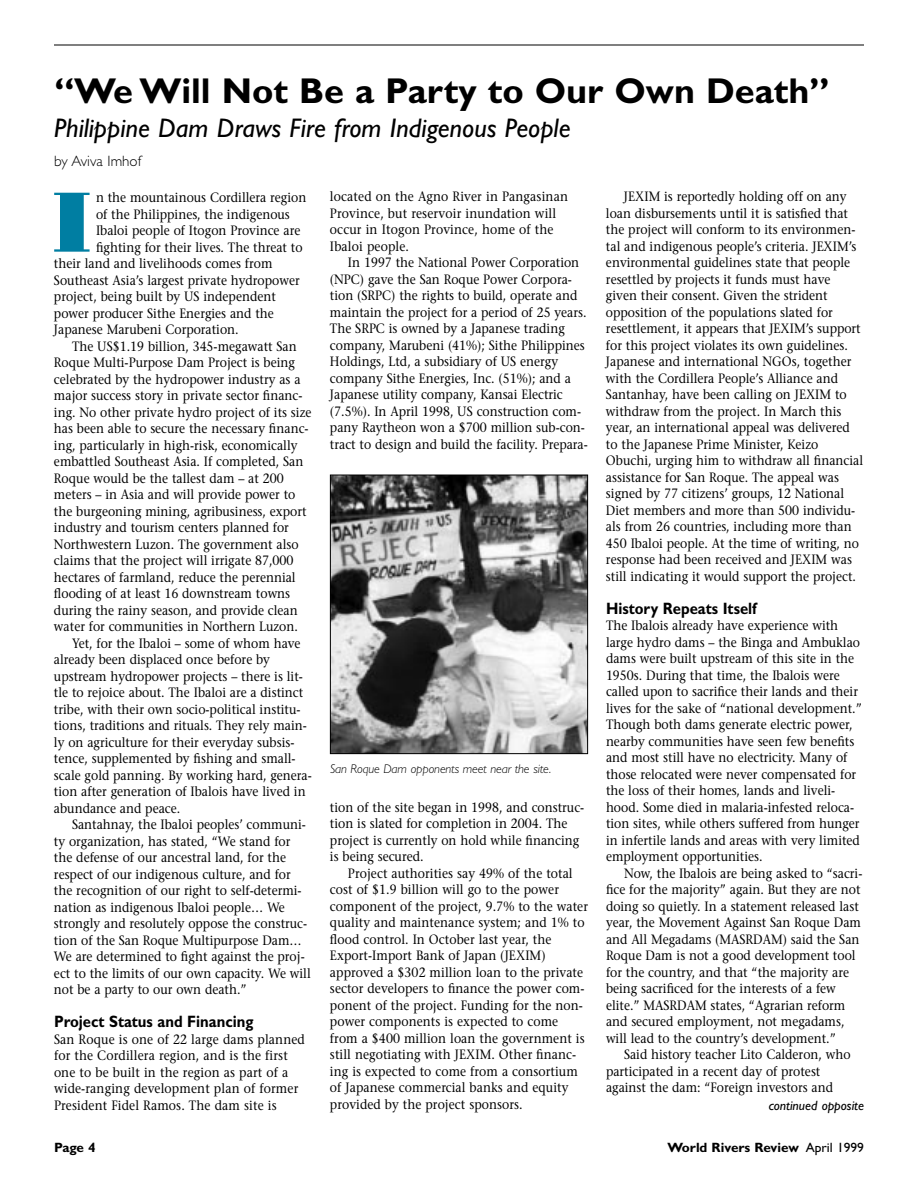
<style>
.page{position:relative;width:918px;height:1188px;background:#fff}
.page>*{position:absolute;margin:0;border:0;box-sizing:border-box;transform-origin:0 0}
.t1{font:85.05px "Bodoni Poster";color:#007ea2;scale:.9 1}
.t2{font:700 36px "Gill Sans";color:#000}
.t3{font:italic 27px "Gill Sans";color:#000}
.t4{font:700 16.5px "Gill Sans";color:#000;scale:.9 1}
.t5{font:300 15px "Gill Sans";color:#000}
.t6{font:13.5px/16.5px "Stone Serif";color:#000;scale:.9 1}
.t7{font:700 13.5px "Gill Sans";color:#000}
.t8{font:italic 13.5px "Gill Sans";color:#000}
.t9{font:italic 300 12.75px "Gill Sans";letter-spacing:-.01em;color:#000}
.s1{font-weight:400}
</style>
<div class="page">
<hr style="left:54px;top:45px;width:810px;height:1px;background:#000">
<img style="left:332px;top:477px;width:254px;height:275px">
<div style="left:330px;top:475px;width:258px;height:279px;border:1px solid #000"></div>
<h2 class="t2" style="left:54px;top:78px;width:777px">“We Will Not Be a Party to Our Own Death”</h2>
<h3 class="t3" style="left:54px;top:119px;width:518px">Philippine Dam Draws Fire from Indigenous People</h3>
<p class="t5" style="left:54px;top:155px;width:89px">by Aviva Imhof</p>
<h1 class="t1" style="left:53px;top:191px;width:44px">I</h1>
<p class="t6" style="left:96px;top:191px;width:235px">n the mountainous Cordillera region</p>
<p class="t6" style="left:96px;top:207px;width:217px">of the Philippines, the indigenous</p>
<p class="t6" style="left:96px;top:224px;width:229px">Ibaloi people of Itogon Province are</p>
<p class="t6" style="left:96px;top:240px;width:231px">fighting for their lives. The threat to</p>
<p class="t6" style="left:54px;top:257px;width:244px">their land and livelihoods comes from</p>
<p class="t6" style="left:54px;top:273px;width:275px">Southeast Asia’s largest private hydropower</p>
<p class="t6" style="left:54px;top:290px;width:248px">project, being built by US independent</p>
<p class="t6" style="left:54px;top:306px;width:246px">power producer Sithe Energies and the</p>
<p class="t6" style="left:54px;top:323px;width:207px">Japanese Marubeni Corporation.</p>
<p class="t6" style="left:72px;top:339px;width:251px">The US$1.19 billion, 345-megawatt San</p>
<p class="t6" style="left:54px;top:356px;width:269px">Roque Multi-Purpose Dam Project is being</p>
<p class="t6" style="left:54px;top:372px;width:276px">celebrated by the hydropower industry as a</p>
<p class="t6" style="left:54px;top:389px;width:278px">major success story in private sector financ-</p>
<p class="t6" style="left:54px;top:405px;width:287px">ing. No other private hydro project of its size</p>
<p class="t6" style="left:54px;top:422px;width:284px">has been able to secure the necessary financ-</p>
<p class="t6" style="left:54px;top:438px;width:272px">ing, particularly in high-risk, economically</p>
<p class="t6" style="left:54px;top:455px;width:279px">embattled Southeast Asia. If completed, San</p>
<p class="t6" style="left:54px;top:471px;width:257px">Roque would be the tallest dam – at 200</p>
<p class="t6" style="left:54px;top:488px;width:270px">meters – in Asia and will provide power to</p>
<p class="t6" style="left:54px;top:504px;width:282px">the burgeoning mining, agribusiness, export</p>
<p class="t6" style="left:54px;top:521px;width:263px">industry and tourism centers planned for</p>
<p class="t6" style="left:54px;top:537px;width:273px">Northwestern Luzon. The government also</p>
<p class="t6" style="left:54px;top:554px;width:268px">claims that the project will irrigate 87,000</p>
<p class="t6" style="left:54px;top:570px;width:270px">hectares of farmland, reduce the perennial</p>
<p class="t6" style="left:54px;top:587px;width:264px">flooding of at least 16 downstream towns</p>
<p class="t6" style="left:54px;top:603px;width:272px">during the rainy season, and provide clean</p>
<p class="t6" style="left:54px;top:620px;width:273px">water for communities in Northern Luzon.</p>
<p class="t6" style="left:72px;top:636px;width:256px">Yet, for the Ibaloi – some of whom have</p>
<p class="t6" style="left:54px;top:653px;width:242px">already been displaced once before by</p>
<p class="t6" style="left:54px;top:669px;width:278px">upstream hydropower projects – there is lit-</p>
<p class="t6" style="left:54px;top:686px;width:279px">tle to rejoice about. The Ibaloi are a distinct</p>
<p class="t6" style="left:54px;top:702px;width:275px">tribe, with their own socio-political institu-</p>
<p class="t6" style="left:54px;top:719px;width:282px">tions, traditions and rituals. They rely main-</p>
<p class="t6" style="left:54px;top:735px;width:269px">ly on agriculture for their everyday subsis-</p>
<p class="t6" style="left:54px;top:752px;width:270px">tence, supplemented by fishing and small-</p>
<p class="t6" style="left:54px;top:768px;width:288px">scale gold panning. By working hard, genera-</p>
<p class="t6" style="left:54px;top:785px;width:281px">tion after generation of Ibalois have lived in</p>
<p class="t6" style="left:54px;top:801px;width:142px">abundance and peace.</p>
<p class="t6" style="left:72px;top:818px;width:261px">Santahnay, the Ibaloi peoples’ communi-</p>
<p class="t6" style="left:54px;top:834px;width:264px">ty organization, has stated, “We stand for</p>
<p class="t6" style="left:54px;top:851px;width:259px">the defense of our ancestral land, for the</p>
<p class="t6" style="left:54px;top:867px;width:265px">respect of our indigenous culture, and for</p>
<p class="t6" style="left:54px;top:884px;width:277px">the recognition of our right to self-determi-</p>
<p class="t6" style="left:54px;top:900px;width:258px">nation as indigenous Ibaloi people… We</p>
<p class="t6" style="left:54px;top:917px;width:283px">strongly and resolutely oppose the construc-</p>
<p class="t6" style="left:54px;top:933px;width:277px">tion of the San Roque Multipurpose Dam…</p>
<p class="t6" style="left:54px;top:950px;width:280px">We are determined to fight against the proj-</p>
<p class="t6" style="left:54px;top:966px;width:287px">ect to the limits of our own capacity. We will</p>
<p class="t6" style="left:54px;top:983px;width:216px">not be a party to our own death.”</p>
<p class="t4" style="left:54px;top:1016px;width:223px">Project Status and Financing</p>
<p class="t6" style="left:54px;top:1032px;width:280px">San Roque is one of 22 large dams planned for the Cordillera region, and is the first one to be built in the region as part of a wide-ranging development plan of former President Fidel Ramos. The dam site is</p>
<p class="t6" style="left:330px;top:190px;width:266px">located on the Agno River in Pangasinan Province, but reservoir inundation will occur in Itogon Province, home of the Ibaloi people.</p>
<p class="t6" style="left:330px;top:256px;width:288px;text-indent:18px">In 1997 the National Power Corporation (NPC) gave the San Roque Power Corpora&shy;tion (SRPC) the rights to build, operate and maintain the project for a period of 25 years.<br>The SRPC is owned by a Japanese trading company, Marubeni (41%); Sithe Philippines Holdings, Ltd, a subsidiary of US energy company Sithe Energies, Inc. (51%); and a Japanese utility company, Kansai Electric (7.5%). In April 1998, US construction com&shy;pany Raytheon won a $700 million sub-con&shy;tract to design and build the facility. Prepara-</p>
<p class="t9" style="left:330px;top:764px;width:223px">San Roque Dam opponents meet near the site.</p>
<p class="t6" style="left:330px;top:800px;width:284px">tion of the site began in 1998, and construc&shy;tion is slated for completion in 2004. The project is currently on hold while financing is being secured.</p>
<p class="t6" style="left:330px;top:866px;width:288px;text-indent:18px">Project authorities say 49% of the total cost of $1.9 billion will go to the power component of the project, 9.7% to the water quality and maintenance system; and 1% to flood control. In October last year, the Export-Import Bank of Japan (JEXIM) approved a $302 million loan to the private sector developers to finance the power com&shy;ponent of the project. Funding for the non&shy;power components is expected to come from a $400 million loan the government is still negotiating with JEXIM. Other financ&shy;ing is expected to come from a consortium of Japanese commercial banks and equity provided by the project sponsors.</p>
<p class="t6" style="left:606px;top:190px;width:287px;text-indent:18px">JEXIM is reportedly holding off on any loan disbursements until it is satisfied that the project will conform to its environmen&shy;tal and indigenous people’s criteria. JEXIM’s environmental guidelines state that people resettled by projects it funds must have given their consent. Given the strident opposition of the populations slated for resettlement, it appears that JEXIM’s support for this project violates its own guidelines.<br>Japanese and international NGOs, together with the Cordillera People’s Alliance and Santanhay, have been calling on JEXIM to withdraw from the project. In March this year, an international appeal was delivered to the Japanese Prime Minister, Keizo Obuchi, urging him to withdraw all financial assistance for San Roque. The appeal was signed by 77 citizens’ groups, 12 National Diet members and more than 500 individu&shy;als from 26 countries, including more than 450 Ibaloi people. At the time of writing, no response had been received and JEXIM was still indicating it would support the project.</p>
<p class="t4" style="left:606px;top:603px;width:169px">History Repeats Itself</p>
<p class="t6" style="left:606px;top:619px;width:286px">The Ibalois already have experience with large hydro dams – the Binga and Ambuklao dams were built upstream of this site in the 1950s. During that time, the Ibalois were called upon to sacrifice their lands and their lives for the sake of “national development.” Though both dams generate electric power, nearby communities have seen few benefits and most still have no electricity. Many of those relocated were never compensated for the loss of their homes, lands and liveli&shy;hood. Some died in malaria-infested reloca&shy;tion sites, while others suffered from hunger in infertile lands and areas with very limited employment opportunities.</p>
<p class="t6" style="left:606px;top:866px;width:286px;text-indent:18px">Now, the Ibalois are being asked to “sacri&shy;fice for the majority” again. But they are not doing so quietly. In a statement released last year, the Movement Against San Roque Dam and All Megadams (MASRDAM) said the San Roque Dam is not a good development tool for the country, and that “the majority are being sacrificed for the interests of a few elite.” MASRDAM states, “Agrarian reform and secured employment, not megadams, will lead to the country’s development.”</p>
<p class="t6" style="left:606px;top:1048px;width:273px;text-indent:18px">Said history teacher Lito Calderon, who participated in a recent day of protest against the dam: “Foreign investors and</p>
<p class="t8" style="left:769px;top:1100px;width:97px">continued opposite</p>
<p class="t7" style="left:54px;top:1143px;width:43px">Page 4</p>
<p class="t7" style="left:667px;top:1143px;width:198px">World Rivers Review <span class="s1">April 1999</span></p>
</div>
